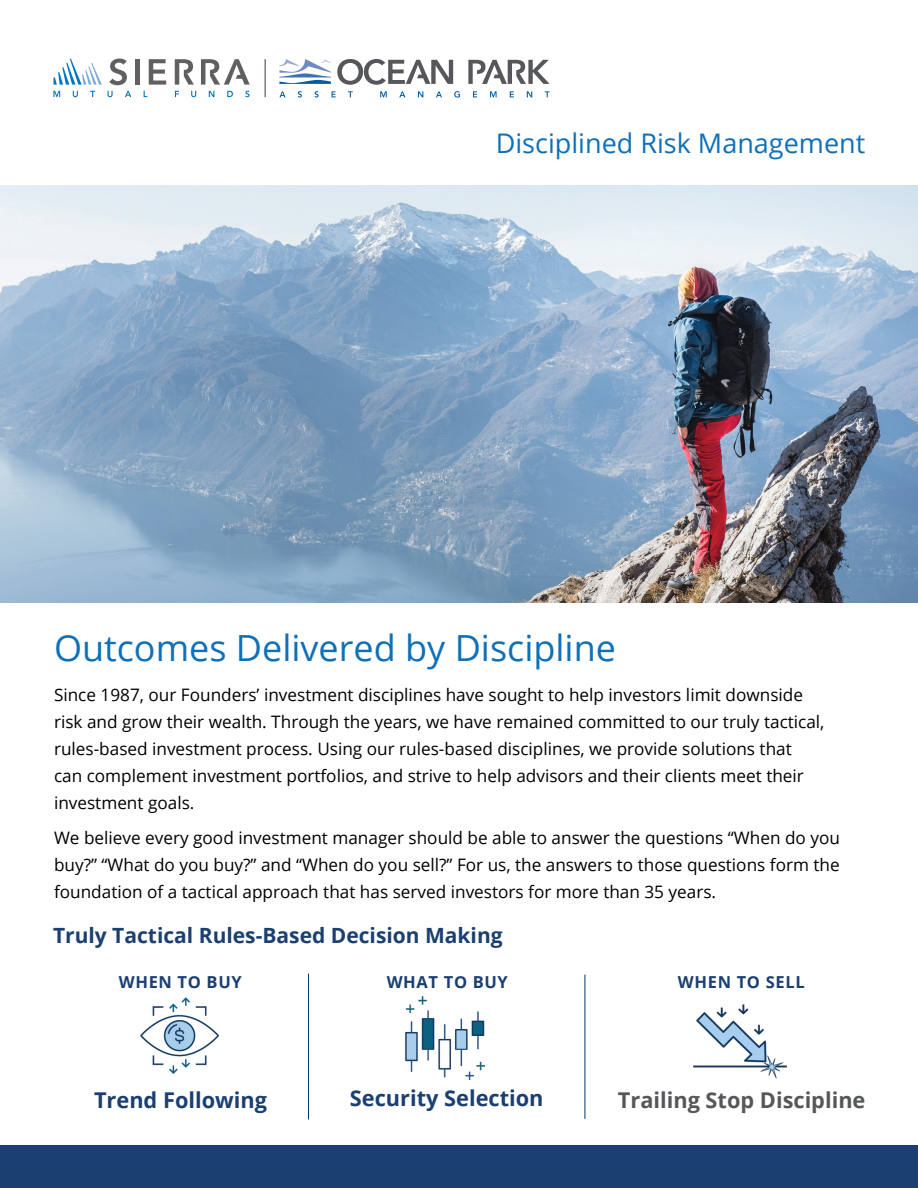
<style>
.page{position:relative;width:918px;height:1188px;background:#fff}
.page>*{position:absolute;margin:0;border:0;box-sizing:border-box;transform-origin:0 0}
.t1{font:36px "Open Sans";color:#0e70b8}
.t2{font:27px "Open Sans";color:#0e70b8}
.t3{font:700 21.75px "Open Sans";color:#1a3f70}
.t4{font:700 21.75px "Open Sans";color:#55575a}
.t5{font:700 21px "Open Sans";color:#1a3f70}
.t6{font:17.1px/27px "Open Sans";color:#000}
.t7{font:700 16.5px "Open Sans";letter-spacing:.04em;color:#1a3f70}
</style>
<div class="page">
<svg style="left:53px;top:59px;width:49px;height:26px"></svg>
<svg style="left:109px;top:59px;width:18px;height:26px"></svg>
<div style="left:135px;top:59px;width:5px;height:26px;background:#5f6062"></div>
<svg style="left:175px;top:59px;width:19px;height:26px"></svg>
<svg style="left:149px;top:59px;width:17px;height:26px"></svg>
<svg style="left:201px;top:59px;width:49px;height:26px"></svg>
<svg style="left:53px;top:91px;width:7px;height:6px"></svg>
<svg style="left:73px;top:91px;width:5px;height:6px"></svg>
<svg style="left:90px;top:91px;width:5px;height:6px"></svg>
<svg style="left:108px;top:91px;width:5px;height:6px"></svg>
<svg style="left:125px;top:91px;width:6px;height:6px"></svg>
<svg style="left:175px;top:91px;width:4px;height:6px"></svg>
<svg style="left:191px;top:91px;width:5px;height:6px"></svg>
<svg style="left:209px;top:91px;width:5px;height:6px"></svg>
<svg style="left:227px;top:91px;width:6px;height:6px"></svg>
<svg style="left:245px;top:91px;width:5px;height:6px"></svg>
<svg style="left:380px;top:91px;width:7px;height:6px"></svg>
<svg style="left:399px;top:91px;width:6px;height:6px"></svg>
<svg style="left:418px;top:91px;width:5px;height:6px"></svg>
<svg style="left:436px;top:91px;width:6px;height:6px"></svg>
<svg style="left:454px;top:91px;width:6px;height:7px"></svg>
<svg style="left:473px;top:91px;width:4px;height:6px"></svg>
<svg style="left:490px;top:91px;width:7px;height:6px"></svg>
<svg style="left:510px;top:91px;width:4px;height:6px"></svg>
<svg style="left:527px;top:91px;width:5px;height:6px"></svg>
<svg style="left:545px;top:91px;width:5px;height:6px"></svg>
<svg style="left:279px;top:91px;width:7px;height:6px"></svg>
<svg style="left:298px;top:91px;width:4px;height:7px"></svg>
<svg style="left:314px;top:91px;width:5px;height:7px"></svg>
<svg style="left:332px;top:91px;width:4px;height:6px"></svg>
<svg style="left:348px;top:91px;width:5px;height:6px"></svg>
<svg style="left:468px;top:60px;width:82px;height:24px"></svg>
<svg style="left:337px;top:59px;width:116px;height:26px"></svg>
<svg style="left:279px;top:59px;width:52px;height:25px"></svg>
<hr style="left:265px;top:59px;width:1px;height:38px;background:#443736">
<img style="left:0;top:186px;width:918px;height:417px">
<hr style="left:308px;top:974px;width:1px;height:145px;background:#003661">
<hr style="left:585px;top:975px;width:1px;height:144px;background:#003661">
<img style="left:406px;top:997px;width:79px;height:82px">
<img style="left:141px;top:998px;width:78px;height:75px">
<div style="left:0;top:1145px;width:918px;height:43px;background:#1a3f70"></div>
<img style="left:693px;top:1004px;width:94px;height:75px">
<h2 class="t2" style="left:496px;top:125px;width:371px">Disciplined Risk Management</h2>
<h1 class="t1" style="left:54px;top:623px;width:564px">Outcomes Delivered by Discipline</h1>
<p class="t6" style="left:54px;top:680px;width:772px">Since 1987, our Founders’ investment disciplines have sought to help investors limit downside risk and grow their wealth. Through the years, we have remained committed to our truly tactical, rules-based investment process. Using our rules-based disciplines, we provide solutions that<br>can complement investment portfolios, and strive to help advisors and their clients meet their investment goals.</p>
<p class="t6" style="left:54px;top:824px;width:788px;text-align:justify">We believe every good investment manager should be able to answer the questions “When do you buy?” “What do you buy?” and “When do you sell?” For us, the answers to those questions form the foundation of a tactical approach that has served investors for more than 35 years.</p>
<p class="t5" style="left:53px;top:921px;width:451px">Truly Tactical Rules-Based Decision Making</p>
<p class="t7" style="left:119px;top:970px;width:124px">WHEN TO BUY</p>
<p class="t7" style="left:387px;top:970px;width:123px">WHAT TO BUY</p>
<p class="t7" style="left:678px;top:970px;width:128px">WHEN TO SELL</p>
<p class="t3" style="left:94px;top:1084px;width:174px">Trend Following</p>
<p class="t3" style="left:350px;top:1083px;width:195px">Security Selection</p>
<p class="t4" style="left:618px;top:1084px;width:249px">Trailing Stop Discipline</p>
</div>
